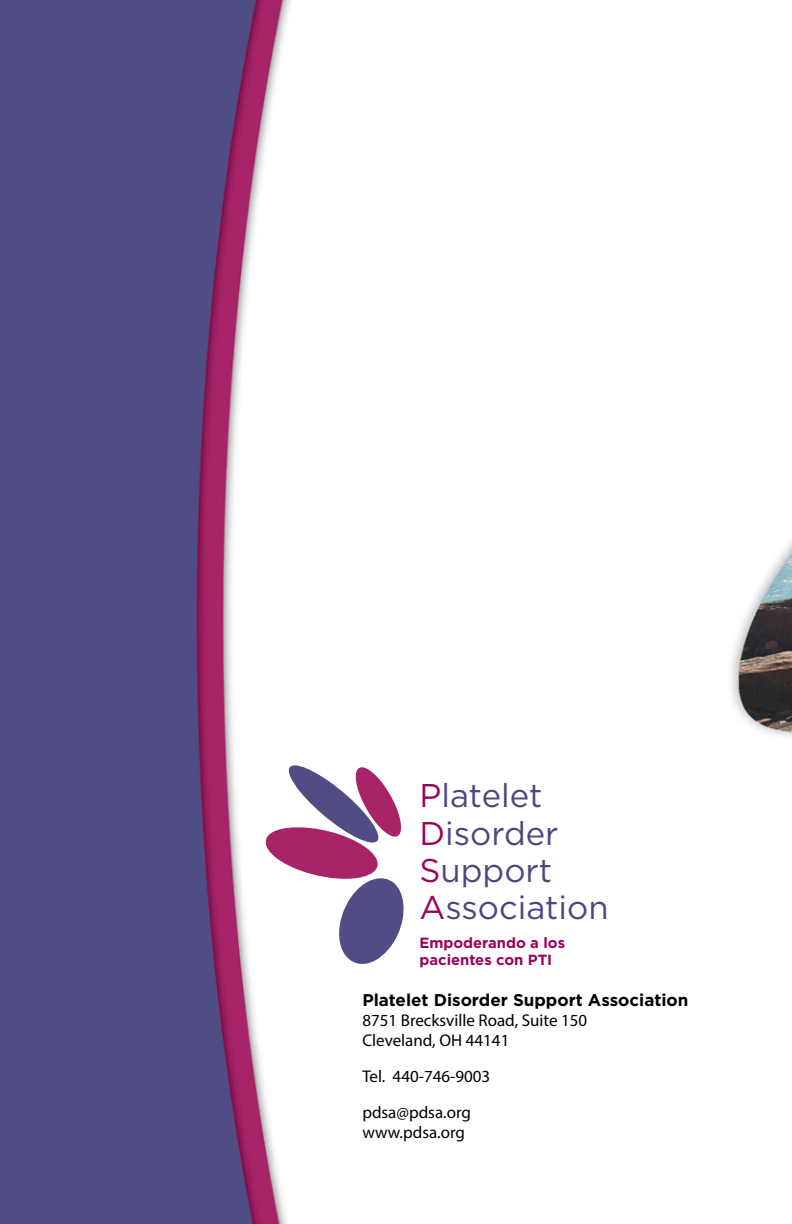
<style>
.page{position:relative;width:792px;height:1224px;background:#fff}
.page>*{position:absolute;margin:0;border:0;box-sizing:border-box;transform-origin:0 0}
.t1{font:32.8px/37px "Gotham";color:#53437f}
.P_-_Paragraph_Style1{font:17px/20px "Myriad Pro";color:#000}
.P_-_Paragraph_Style2{font:17px "Myriad Pro";color:#000}
.t2{font:700 14.8px/17.8px "Gotham";color:#9f015a}
.s1{color:#9f015a}
.s2{font-family:"Gotham";font-weight:700}
</style>
<div class="page">
<img style="left:0;top:0;width:792px;height:1224px">
<svg style="left:266px;top:765px;width:141px;height:199px"></svg>
<p class="t1" style="left:420px;top:777px;width:191px"><span class="s1">P</span>latelet<br><span class="s1">D</span>isorder<br><span class="s1">S</span>upport<br><span class="s1">A</span>ssociation</p>
<p class="t2" style="left:420px;top:933px;width:147px">Empoderando a los pacientes con PTI</p>
<p class="P_-_Paragraph_Style1" style="left:362px;top:990px;width:328px"><span class="s2">Platelet Disorder Support Association<br></span>8751 Brecksville Road, Suite 150<br>Cleveland, OH 44141</p>
<p class="P_-_Paragraph_Style2" style="left:362px;top:1066px;width:129px">Tel. 440-746-9003</p>
<p class="P_-_Paragraph_Style2" style="left:362px;top:1102px;width:110px">pdsa@pdsa.org</p>
<p class="P_-_Paragraph_Style2" style="left:362px;top:1122px;width:104px">www.pdsa.org</p>
</div>
